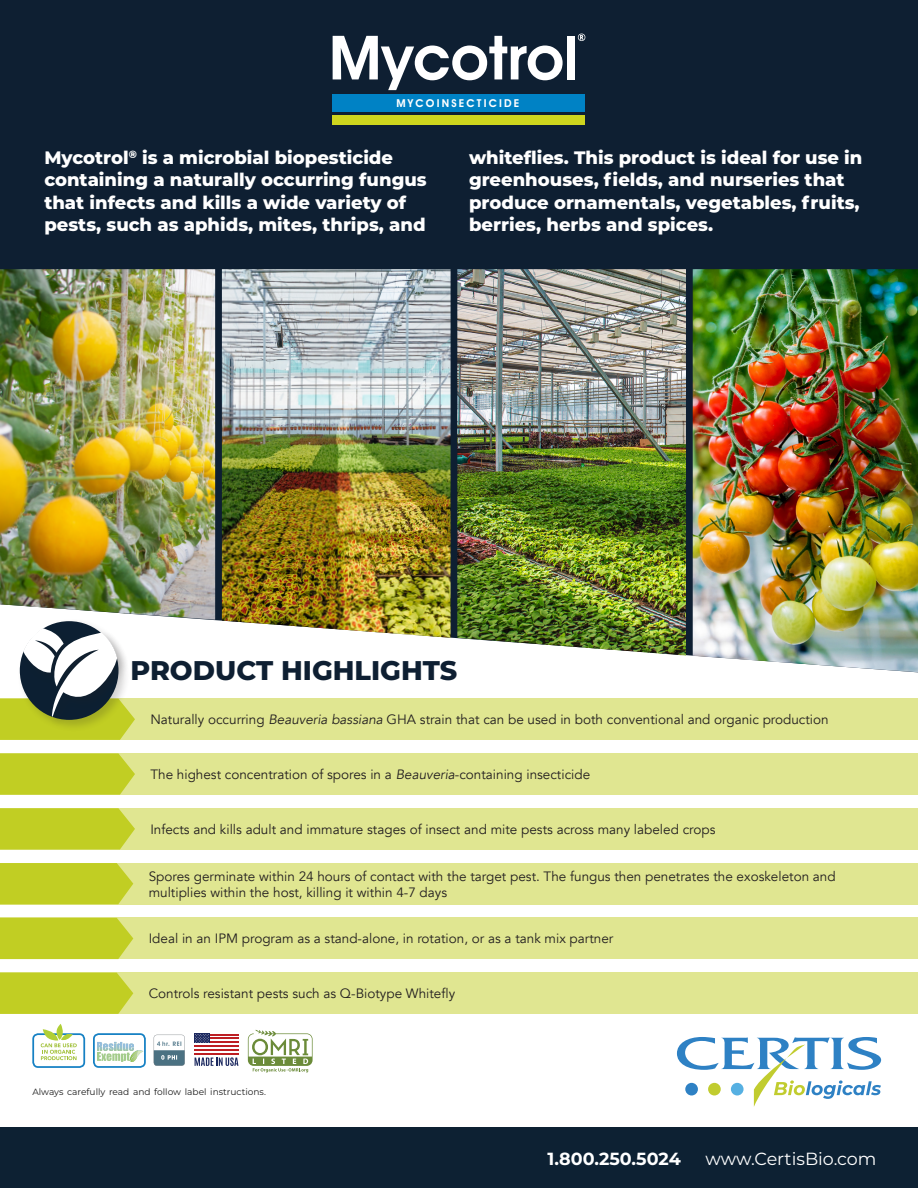
<style>
.page{position:relative;width:918px;height:1188px;background:#fff}
.page>*{position:absolute;margin:0;border:0;box-sizing:border-box;transform-origin:0 0}
.t1{font:800 27px "Montserrat";color:#0e1f32}
.span{font:800 18px/22.5px "Montserrat";color:#fff}
.t2{font:17.55px "Montserrat";color:#fff}
.t3{font:700 17.55px "Montserrat";color:#fff}
.t4{font:13.5px/16.5px "Avenir";color:#231f20}
.t5{font:600 10.95px "Avant Garde IT Cby BT";letter-spacing:.2em;color:#fff}
.t6{font:9px "Montserrat";color:#1c1c1c}
.s1{font-style:italic}
</style>
<div class="page">
<div style="left:0;top:0;width:918px;height:656px;background:#0e1f32"></div>
<div style="left:0;top:808px;width:918px;height:41px;background:#e0e691"></div>
<svg style="left:0;top:808px;width:135px;height:41px;background:#c2cf29"></svg>
<div style="left:0;top:753px;width:918px;height:42px;background:#e0e691"></div>
<svg style="left:0;top:753px;width:135px;height:42px;background:#c3cf2b"></svg>
<div style="left:0;top:699px;width:918px;height:41px;background:#e0e691"></div>
<div style="left:0;top:863px;width:918px;height:42px;background:#e0e691"></div>
<div style="left:0;top:863px;width:133px;height:41px;background:#c1ce23"></div>
<div style="left:0;top:973px;width:918px;height:41px;background:#e0e691"></div>
<svg style="left:0;top:973px;width:133px;height:41px;background:#c2cf29"></svg>
<div style="left:0;top:1128px;width:918px;height:60px;background:#0d2133"></div>
<img style="left:457px;top:269px;width:229px;height:387px">
<img style="left:693px;top:269px;width:225px;height:403px">
<img style="left:222px;top:269px;width:229px;height:369px">
<img style="left:0;top:269px;width:215px;height:351px">
<div style="left:0;top:918px;width:918px;height:41px;background:#e0e691"></div>
<div style="left:0;top:918px;width:133px;height:41px;background:#c1ce23"></div>
<svg style="left:0;top:620px;width:135px;height:120px"></svg>
<svg style="left:677px;top:1037px;width:204px;height:70px"></svg>
<div style="left:685px;top:1083px;width:13px;height:13px;background:#2e81c4;border-radius:50%"></div>
<div style="left:708px;top:1083px;width:13px;height:13px;background:#c1cc2f;border-radius:50%"></div>
<div style="left:731px;top:1083px;width:13px;height:13px;background:#56b0e2;border-radius:50%"></div>
<hr style="left:210px;top:1034px;width:29px;height:2px;background:#bd1e23">
<hr style="left:210px;top:1037px;width:29px;height:2px;background:#bd1e23">
<hr style="left:210px;top:1041px;width:29px;height:2px;background:#bd1e23">
<hr style="left:194px;top:1045px;width:45px;height:2px;background:#bd1e23">
<hr style="left:194px;top:1049px;width:45px;height:2px;background:#bd1e23">
<hr style="left:194px;top:1053px;width:45px;height:2px;background:#bd1e23">
<div style="left:194px;top:1034px;width:16px;height:9px;background:#1b285f"></div>
<svg style="left:195px;top:1034px;width:14px;height:9px"></svg>
<svg style="left:195px;top:1057px;width:43px;height:9px"></svg>
<svg style="left:154px;top:1035px;width:31px;height:31px"></svg>
<div style="left:93px;top:1033px;width:53px;height:35px;border:2px solid #1681c4;border-radius:5px"></div>
<svg style="left:97px;top:1042px;width:46px;height:20px"></svg>
<div style="left:32px;top:1033px;width:53px;height:35px;border:2px solid #1681c4;border-radius:5px"></div>
<svg style="left:41px;top:1024px;width:36px;height:36px"></svg>
<div style="left:333px;top:94px;width:252px;height:18px;background:#0082c5"></div>
<div style="left:333px;top:116px;width:252px;height:9px;background:#ced51e"></div>
<svg style="left:333px;top:36px;width:230px;height:54px"></svg>
<div style="left:568px;top:36px;width:7px;height:43px;background:#fff"></div>
<svg style="left:578px;top:34px;width:7px;height:7px"></svg>
<svg style="left:248px;top:1030px;width:65px;height:42px"></svg>
<p class="t5" style="left:396px;top:97px;width:124px">MYCOINSECTICIDE</p>
<p class="span" style="left:44px;top:145px;width:384px">Mycotrol<sup>®</sup> is a microbial biopesticide containing a naturally occurring fungus that infects and kills a wide variety of pests, such as aphids, mites, thrips, and</p>
<p class="span" style="left:469px;top:145px;width:395px">whiteflies. This product is ideal for use in greenhouses, fields, and nurseries that produce ornamentals, vegetables, fruits, berries, herbs and spices.</p>
<p class="t1" style="left:130px;top:651px;width:328px">PRODUCT HIGHLIGHTS</p>
<p class="t4" style="left:150px;top:711px;width:680px">Naturally occurring <span class="s1">Beauveria bassiana</span> GHA strain that can be used in both conventional and organic production</p>
<p class="t4" style="left:150px;top:766px;width:441px">The highest concentration of spores in a <span class="s1">Beauveria</span>-containing insecticide</p>
<p class="t4" style="left:150px;top:821px;width:567px">Infects and kills adult and immature stages of insect and mite pests across many labeled crops</p>
<p class="t4" style="left:149px;top:868px;width:688px">Spores germinate within 24 hours of contact with the target pest. The fungus then penetrates the exoskeleton and multiplies within the host, killing it within 4-7 days</p>
<p class="t4" style="left:149px;top:931px;width:466px">Ideal in an IPM program as a stand-alone, in rotation, or as a tank mix partner</p>
<p class="t4" style="left:149px;top:985px;width:308px">Controls resistant pests such as Q-Biotype Whitefly</p>
<p class="t6" style="left:32px;top:1085px;width:235px">Always carefully read and follow label instructions.</p>
<p class="t3" style="left:548px;top:1146px;width:135px">1.800.250.5024</p>
<p class="t2" style="left:706px;top:1146px;width:172px">www.CertisBio.com</p>
</div>
